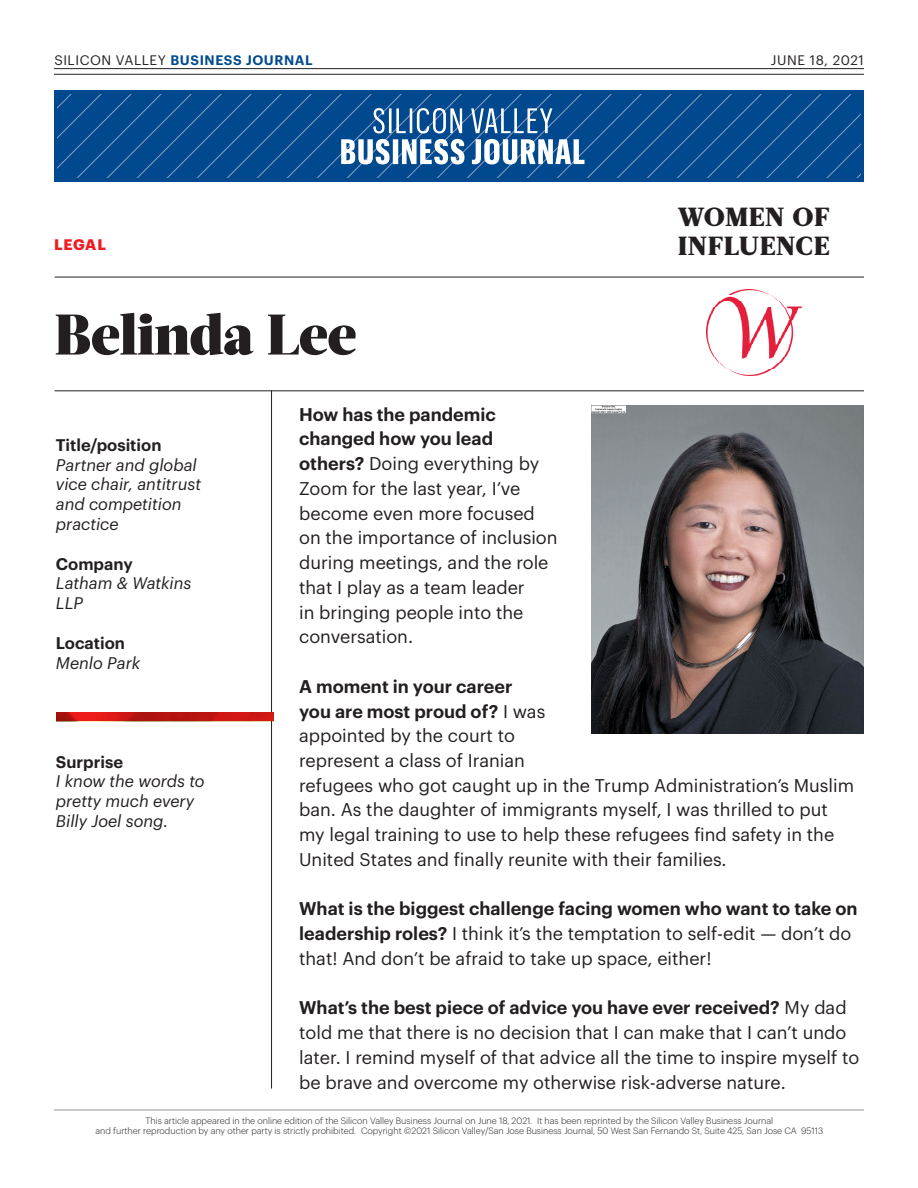
<style>
.page{position:relative;width:918px;height:1188px;background:#fff}
.page>*{position:absolute;margin:0;border:0;box-sizing:border-box;transform-origin:0 0}
.Headline_-_News__36{font:900 57.15px "Acta Headline";letter-spacing:-.01em;color:#231f20}
.t1{font:900 26.25px/28.8px "Acta";letter-spacing:.035em;color:#231f20}
.Body_Copy_-_Sans_Ser{font:18px/24.8px "Graphik";color:#231f20}
.Body_Copy_-_Sans_Ser-2{font:italic 16.5px/19.8px "Graphik";color:#231f20}
.Body_Copy_-_Sans_Ser-3{font:600 16.5px "Graphik";color:#231f20}
.Label_-_Briefs{font:700 15px "Graphik";letter-spacing:.05em;color:#ee1d23}
.t2{font:600 13.5px "Graphik";letter-spacing:.04em;color:#004b8f}
.t3{font:13.5px "Graphik";letter-spacing:.045em;color:#231f20}
.t4{font:300 9px "Graphik";color:#231f20}
.s1{font-weight:400;color:#231f20}
.s2{font-weight:600}
</style>
<div class="page">
<img style="left:591px;top:406px;width:272px;height:327px">
<div style="left:54px;top:91px;width:810px;height:91px;background:#01498e"></div>
<svg style="left:57px;top:95px;width:42px;height:83px"></svg>
<svg style="left:99px;top:95px;width:762px;height:83px"></svg>
<hr style="left:54px;top:1110px;width:810px;height:1px;background:#939598">
<hr style="left:54px;top:68px;width:810px;height:1px;background:#231f20">
<hr style="left:54px;top:74px;width:810px;height:1px;background:#231f20">
<svg style="left:341px;top:139px;width:243px;height:25px"></svg>
<svg style="left:373px;top:108px;width:179px;height:25px"></svg>
<hr style="left:55px;top:391px;width:809px;height:1px;background:#231f20">
<hr style="left:55px;top:277px;width:809px;height:1px;background:#231f20">
<hr style="left:271px;top:390px;width:1px;height:699px;background:#231f20">
<img style="left:56px;top:713px;width:218px;height:8px">
<img style="left:707px;top:289px;width:94px;height:87px">
<p class="t2" style="left:54px;top:50px;width:260px"><span class="s1">SILICON VALLEY</span> BUSINESS JOURNAL</p>
<p class="Label_-_Briefs" style="left:54px;top:233px;width:53px">LEGAL</p>
<p class="Headline_-_News__36" style="left:55px;top:300px;width:303px">Belinda Lee</p>
<p class="t3" style="left:771px;top:50px;width:95px">JUNE 18, 2021</p>
<p class="t1" style="left:678px;top:203px;width:153px">WOMEN OF<br>INFLUENCE</p>
<p class="Body_Copy_-_Sans_Ser-3" style="left:56px;top:432px;width:107px">Title/position</p>
<p class="Body_Copy_-_Sans_Ser-2" style="left:56px;top:453px;width:147px">Partner and global vice chair, antitrust and competition practice</p>
<p class="Body_Copy_-_Sans_Ser-3" style="left:56px;top:551px;width:78px">Company</p>
<p class="Body_Copy_-_Sans_Ser-2" style="left:56px;top:572px;width:137px">Latham &amp; Watkins<br>LLP</p>
<p class="Body_Copy_-_Sans_Ser-3" style="left:56px;top:630px;width:71px">Location</p>
<p class="Body_Copy_-_Sans_Ser-2" style="left:56px;top:651px;width:86px">Menlo Park</p>
<p class="Body_Copy_-_Sans_Ser-3" style="left:56px;top:749px;width:69px">Surprise</p>
<p class="Body_Copy_-_Sans_Ser-2" style="left:56px;top:770px;width:150px">I know the words to pretty much every<br>Billy Joel song.</p>
<p class="Body_Copy_-_Sans_Ser" style="left:299px;top:400px;width:260px"><span class="s2">How has the pandemic changed how you lead others?</span> Doing everything by<br>Zoom for the last year, I’ve become even more focused on the importance of inclusion during meetings, and the role that I play as a team leader<br>in bringing people into the conversation.</p>
<p class="Body_Copy_-_Sans_Ser" style="left:299px;top:672px;width:557px"><span class="s2">A moment in your career<br>you are most proud of?</span> I was<br>appointed by the court to<br>represent a class of Iranian<br>refugees who got caught up in the Trump Administration’s Muslim ban. As the daughter of immigrants myself, I was thrilled to put my legal training to use to help these refugees find safety in the United States and finally reunite with their families.</p>
<p class="Body_Copy_-_Sans_Ser" style="left:299px;top:895px;width:560px"><span class="s2">What is the biggest challenge facing women who want to take on leadership roles?</span> I think it’s the temptation to self-edit — don’t do that! And don’t be afraid to take up space, either!</p>
<p class="Body_Copy_-_Sans_Ser" style="left:299px;top:994px;width:562px"><span class="s2">What’s the best piece of advice you have ever received?</span> My dad told me that there is no decision that I can make that I can’t undo later. I remind myself of that advice all the time to inspire myself to be brave and overcome my otherwise risk-adverse nature.</p>
<p class="t4" style="left:145px;top:1114px;width:629px">This article appeared in the online edition of the Silicon Valley Business Journal on June 18, 2021. It has been reprinted by the Silicon Valley Business Journal</p>
<p class="t4" style="left:96px;top:1124px;width:729px">and further reproduction by any other party is strictly prohibited. Copyright ©2021 Silicon Valley/San Jose Business Journal, 50 West San Fernando St, Suite 425, San Jose CA 95113</p>
</div>
